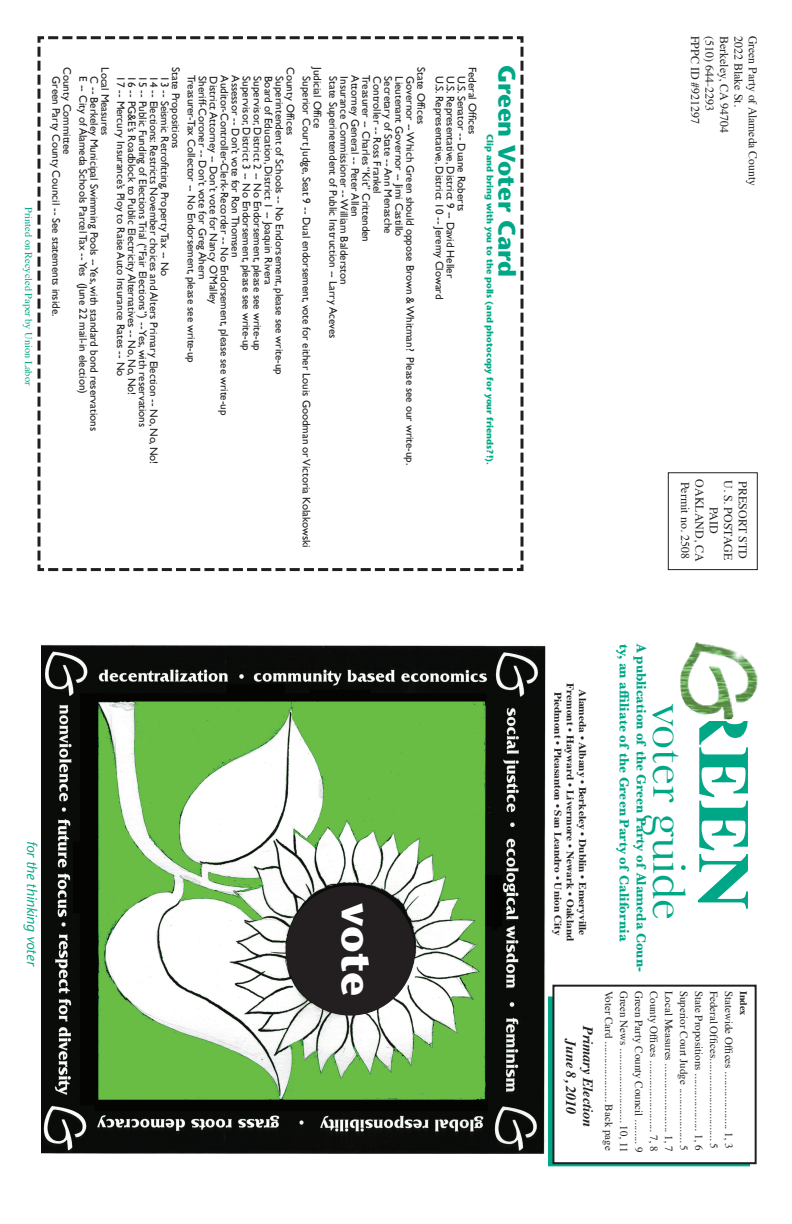
<style>
.page{position:relative;width:792px;height:1224px;background:#fff}
.page>*{position:absolute;margin:0;border:0;box-sizing:border-box;transform-origin:0 0}
.t1{font:700 72px "Times";color:#00a786;scale:1.11 1}
.t2{font:48px "Baskerville";color:#00a786}
.t3{font:700 42px "Stone Sans";color:#fff}
.t4{font:700 24px "Stone Sans";color:#00a786}
.t5{font:italic 700 14.3px/17.2px "Times";color:#231f20;text-align:center}
.t6{font:700 14px/16.8px "Baskerville";color:#00a786}
.t7{font:italic 14px "Stone Sans";color:#00a786}
.t8{font:12px "Times";color:#231f20}
.t9{font:11px/11px "Gill Sans";color:#231f20}
.t10{font:11px "Times";color:#231f20}
.t11{font:700 10.3px/12.4px "Times";color:#231f20;text-align:center;scale:1.1 1}
.t12{font:10.3px "Times";color:#00a786}
.t13{font:700 10px "Times";color:#231f20}
.t14{font:700 9px "Stone Sans";color:#00a786}
</style>
<div class="page">
<img style="left:41px;top:644px;width:504px;height:509px">
<div style="left:548px;top:997px;width:202px;height:169px;background:#00a786;border:1px solid #00a786"></div>
<div style="left:553px;top:986px;width:203px;height:177px;background:#fff"></div>
<div style="left:552px;top:985px;width:205px;height:179px;border:2px solid #231f20"></div>
<img style="left:680px;top:642px;width:78px;height:78px">
<div style="left:287px;top:887px;width:127px;height:128px;background:#231f20;border-radius:50%"></div>
<div style="left:668px;top:472px;width:90px;height:98px;border:1px solid #231f20"></div>
<svg style="left:37px;top:36px;width:487px;height:536px"></svg>
<p class="t12" style="left:38px;top:207px;width:179px;rotate:90deg">Printed on Recycled Paper by Union Labor</p>
<p class="t9" style="left:478px;top:67px;width:69px;rotate:90deg">Federal Offices</p>
<h3 class="t4" style="left:521px;top:65px;width:214px;rotate:90deg">Green Voter Card</h3>
<p class="t9" style="left:323px;top:67px;width:62px;rotate:90deg">Judicial Office</p>
<p class="t9" style="left:339px;top:76px;width:263px;rotate:90deg">State Superinetendent of Public Instruction -- Larry Aceves</p>
<p class="t9" style="left:350px;top:76px;width:210px;rotate:90deg">Insurance Commissioner -- William Balderston</p>
<p class="t9" style="left:361px;top:75px;width:143px;rotate:90deg">Attorney General -- Peter Allen</p>
<p class="t9" style="left:372px;top:75px;width:169px;rotate:90deg">Treasurer -- Charles “Kit” Crittenden</p>
<p class="t9" style="left:383px;top:76px;width:119px;rotate:90deg">Controller -- Ross Frankel</p>
<p class="t9" style="left:394px;top:76px;width:159px;rotate:90deg">Secretary of State -- Ann Menasche</p>
<p class="t9" style="left:405px;top:76px;width:162px;rotate:90deg">Lieutenant Governor -- Jimi Castillo</p>
<p class="t9" style="left:416px;top:76px;width:390px;rotate:90deg">Governor -- Which Green should oppose Brown &amp; Whitman? Please see our write-up.</p>
<p class="t9" style="left:182px;top:67px;width:83px;rotate:90deg">State Propositions</p>
<p class="t9" style="left:197px;top:75px;width:290px;rotate:90deg">Treasurer-Tax Collector -- No Endorsement, please see write-up</p>
<p class="t9" style="left:208px;top:76px;width:205px;rotate:90deg">Sheriff-Coroner -- Don’t vote for Greg Ahern</p>
<p class="t9" style="left:219px;top:76px;width:229px;rotate:90deg">District Attorney -- Don’t vote for Nancy O’Malley</p>
<p class="t9" style="left:230px;top:75px;width:341px;rotate:90deg">Auditor-Controller-Clerk-Recorder -- No Endorsement, please see write-up</p>
<p class="t9" style="left:241px;top:75px;width:184px;rotate:90deg">Assessor -- Don’t vote for Ron Thomsen</p>
<p class="t9" style="left:252px;top:76px;width:276px;rotate:90deg">Supervisor, District 3 -- No Endorsement, please see write-up</p>
<p class="t9" style="left:263px;top:76px;width:276px;rotate:90deg">Supervisor, District 2 -- No Endorsement, please see write-up</p>
<p class="t9" style="left:427px;top:67px;width:59px;rotate:90deg">State Offices</p>
<p class="t9" style="left:445px;top:76px;width:224px;rotate:90deg">U.S. Representative, District 10 -- Jeremy Cloward</p>
<p class="t9" style="left:456px;top:76px;width:203px;rotate:90deg">U.S. Representative, District 9 -- David Heller</p>
<p class="t9" style="left:467px;top:76px;width:137px;rotate:90deg">U.S. Senator -- Duane Roberts</p>
<p class="t9" style="left:62px;top:76px;width:242px;rotate:90deg">Green Party County Council -- See statements inside.</p>
<p class="t9" style="left:73px;top:67px;width:89px;rotate:90deg">County Committee</p>
<p class="t9" style="left:89px;top:76px;width:319px;rotate:90deg">E -- City of Alameda Schools Parcel Tax -- Yes (June 22 mail-in election)</p>
<p class="t9" style="left:100px;top:76px;width:356px;rotate:90deg">C -- Berkeley Municipal Swimming Pools -- Yes, with standard bond reservations</p>
<p class="t9" style="left:111px;top:67px;width:70px;rotate:90deg">Local Measures</p>
<p class="t9" style="left:127px;top:76px;width:301px;rotate:90deg">17 -- Mercury Insurance’s Ploy to Raise Auto Insurance Rates -- No</p>
<p class="t9" style="left:138px;top:76px;width:321px;rotate:90deg">16 -- PG&amp;E’s Roadblock to Public Electricity Alternatives -- No, No, No!</p>
<p class="t9" style="left:149px;top:76px;width:352px;rotate:90deg">15 -- Public Funding of Elections Trial (“Fair Elections”) -- Yes, with reservations</p>
<p class="t9" style="left:160px;top:76px;width:390px;rotate:90deg">14 -- Elections: Restricts November choices and Alters Primary Election -- No, No, No!</p>
<p class="t9" style="left:296px;top:67px;width:70px;rotate:90deg">County Offices</p>
<p class="t9" style="left:312px;top:76px;width:473px;rotate:90deg">Superior Court Judge, Seat 9 -- Dual endorsement, vote for either Louis Goodman or Victoria Kolakowski</p>
<p class="t9" style="left:285px;top:76px;width:300px;rotate:90deg">Superintendent of Schools -- No Endorsement, please see write-up<br>Board of Education, District 1 -- Joaquin Rivera</p>
<p class="t9" style="left:171px;top:76px;width:202px;rotate:90deg">13 -- Seismic Retrofitting, Property Tax -- No</p>
<p class="t14" style="left:495px;top:134px;width:332px;rotate:90deg">Clip and bring with you to the polls (and photocopy for your friends?!).</p>
<p class="t7" style="left:41px;top:841px;width:127px;rotate:90deg">for the thinking voter</p>
<h3 class="t3" style="left:382px;top:903px;width:95px;rotate:90deg">vote</h3>
<p class="t8" style="left:706px;top:36px;width:90px;rotate:90deg">FPPC ID #921297</p>
<p class="t8" style="left:721px;top:36px;width:76px;rotate:90deg">(510) 644-2293</p>
<p class="t8" style="left:735px;top:36px;width:99px;rotate:90deg">Berkeley, CA 94704</p>
<p class="t8" style="left:750px;top:36px;width:73px;rotate:90deg">2022 Blake St.</p>
<p class="t8" style="left:764px;top:36px;width:152px;rotate:90deg">Green Party of Alameda County</p>
<p class="t8" style="left:696px;top:482px;width:79px;rotate:90deg">Permit no. 2508</p>
<p class="t8" style="left:711px;top:479px;width:83px;rotate:90deg">OAKLAND, CA</p>
<p class="t8" style="left:740px;top:480px;width:82px;rotate:90deg">U. S. POSTAGE</p>
<p class="t8" style="left:754px;top:481px;width:79px;rotate:90deg">PRESORT STD</p>
<p class="t8" style="left:725px;top:507px;width:28px;rotate:90deg">PAID</p>
<p class="t11" style="left:590px;top:683px;width:236px;rotate:90deg">Alameda • Albany • Berkeley • Dublin • Emeryville<br>Fremont • Hayward • Livermore • Newark • Oakland<br>Piedmont • Pleasanton • San Leandro • Union City</p>
<h3 class="t5" style="left:598px;top:1026px;width:103px;rotate:90deg">Primary Election<br>June 8, 2010</h3>
<p class="t6" style="left:650px;top:644px;width:329px;rotate:90deg">A publication of the Green Party of Alameda Coun&shy;ty, an affiliate of the Green Party of California</p>
<h2 class="t2" style="left:697px;top:704px;width:217px;rotate:90deg">voter guide</h2>
<h1 class="t1" style="left:793px;top:688px;width:202px;rotate:90deg">reen</h1>
<p class="t10" style="left:619px;top:991px;width:161px;rotate:90deg">Voter Card ...................... Back page</p>
<p class="t10" style="left:634px;top:991px;width:163px;rotate:90deg">Green News ........................... 10, 11</p>
<p class="t10" style="left:649px;top:991px;width:163px;rotate:90deg">Green Party County Council ......... 9</p>
<p class="t10" style="left:664px;top:991px;width:162px;rotate:90deg">County Offices .......................... 7, 8</p>
<p class="t10" style="left:679px;top:991px;width:162px;rotate:90deg">Local Measures ......................... 1, 7</p>
<p class="t10" style="left:694px;top:991px;width:162px;rotate:90deg">Superior Court Judge .................... 5</p>
<p class="t10" style="left:709px;top:991px;width:161px;rotate:90deg">State Propositions ..................... 1, 6</p>
<p class="t10" style="left:724px;top:991px;width:160px;rotate:90deg">Federal Offices.............................. 5</p>
<p class="t10" style="left:739px;top:991px;width:159px;rotate:90deg">Statewide Offices ..................... 1, 3</p>
<p class="t13" style="left:753px;top:991px;width:26px;rotate:90deg">Index</p>
</div>
